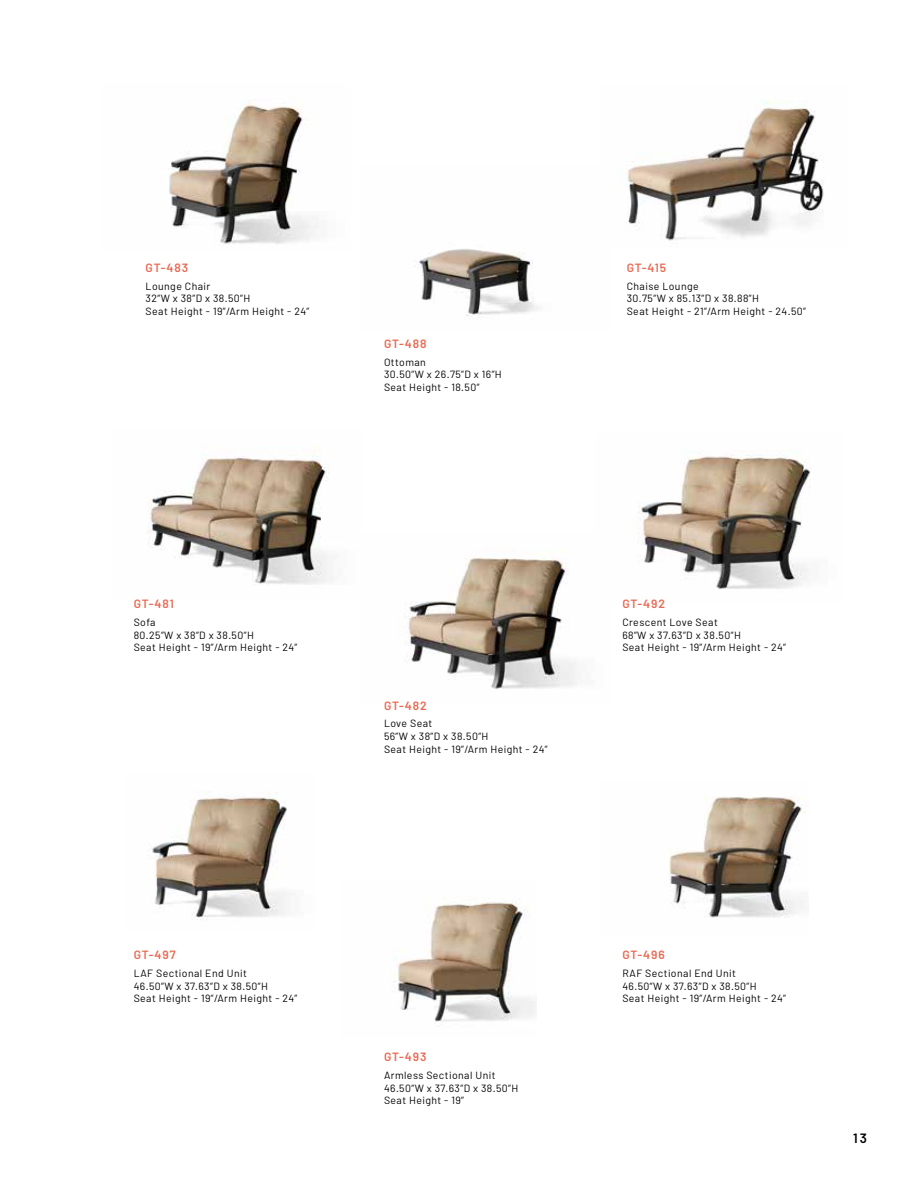
<style>
.page{position:relative;width:918px;height:1188px;background:#fff}
.page>*{position:absolute;margin:0;border:0;box-sizing:border-box;transform-origin:0 0}
.t1{font:600 13.5px "Barlow";color:#000}
.t2{font:600 12px "Barlow";letter-spacing:.08em;color:#e96952}
.t3{font:10.5px/12.6px "Barlow";letter-spacing:.04em;color:#000}
</style>
<div class="page">
<img style="left:627px;top:100px;width:197px;height:141px">
<img style="left:148px;top:447px;width:186px;height:138px">
<img style="left:404px;top:557px;width:173px;height:132px">
<img style="left:169px;top:103px;width:150px;height:141px">
<img style="left:414px;top:249px;width:125px;height:69px">
<img style="left:638px;top:455px;width:173px;height:134px">
<img style="left:151px;top:793px;width:136px;height:127px">
<img style="left:393px;top:902px;width:143px;height:124px">
<img style="left:669px;top:796px;width:137px;height:122px">
<p class="t2" style="left:146px;top:260px;width:44px">GT-483</p>
<p class="t3" style="left:146px;top:279px;width:165px">Lounge Chair<br>32”W x 38”D x 38.50”H<br>Seat Height - 19”/Arm Height - 24”</p>
<p class="t2" style="left:384px;top:336px;width:44px">GT-488</p>
<p class="t3" style="left:384px;top:356px;width:119px">Ottoman<br>30.50”W x 26.75”D x 16”H<br>Seat Height - 18.50”</p>
<p class="t2" style="left:627px;top:260px;width:41px">GT-415</p>
<p class="t3" style="left:627px;top:279px;width:181px">Chaise Lounge<br>30.75”W x 85.13”D x 38.88”H<br>Seat Height - 21”/Arm Height - 24.50”</p>
<p class="t2" style="left:134px;top:596px;width:42px">GT-481</p>
<p class="t3" style="left:134px;top:616px;width:165px">Sofa<br>80.25”W x 38”D x 38.50”H<br>Seat Height - 19”/Arm Height - 24”</p>
<p class="t2" style="left:134px;top:947px;width:44px">GT-497</p>
<p class="t3" style="left:134px;top:967px;width:165px">LAF Sectional End Unit<br>46.50”W x 37.63”D x 38.50”H<br>Seat Height - 19”/Arm Height - 24”</p>
<p class="t2" style="left:384px;top:698px;width:44px">GT-482</p>
<p class="t3" style="left:384px;top:717px;width:165px">Love Seat<br>56”W x 38”D x 38.50”H<br>Seat Height - 19”/Arm Height - 24”</p>
<p class="t2" style="left:622px;top:596px;width:44px">GT-492</p>
<p class="t3" style="left:622px;top:616px;width:165px">Crescent Love Seat<br>68”W x 37.63”D x 38.50”H<br>Seat Height - 19”/Arm Height - 24”</p>
<p class="t2" style="left:384px;top:1050px;width:44px">GT-493</p>
<p class="t3" style="left:384px;top:1069px;width:136px">Armless Sectional Unit<br>46.50”W x 37.63”D x 38.50”H<br>Seat Height - 19”</p>
<p class="t2" style="left:622px;top:947px;width:44px">GT-496</p>
<p class="t3" style="left:622px;top:967px;width:165px">RAF Sectional End Unit<br>46.50”W x 37.63”D x 38.50”H<br>Seat Height - 19”/Arm Height - 24”</p>
<p class="t1" style="left:853px;top:1130px;width:15px">13</p>
</div>
